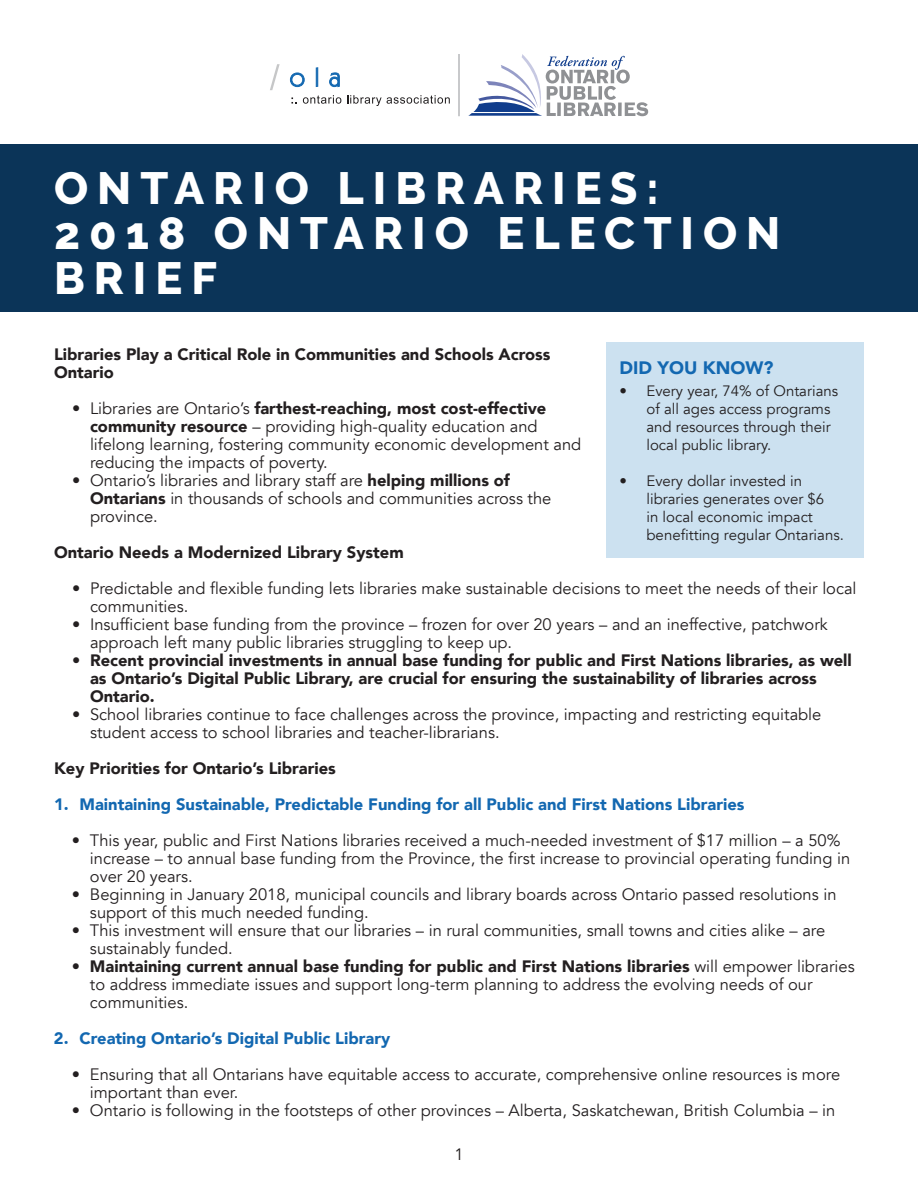
<style>
.page{position:relative;width:918px;height:1188px;background:#fff}
.page>*{position:absolute;margin:0;border:0;box-sizing:border-box;transform-origin:0 0}
.t1{font:800 45px/45px "Raleway";letter-spacing:.2em;color:#fff}
.t2{font:900 18px "Avenir";color:#1368b1}
.t3{font:16.5px/18px "Avenir";color:#231f20}
.t4{font:900 16.5px/18px "Avenir";color:#231f20}
.t5{font:900 16.5px "Avenir";color:#1368b1}
.t6{font:15px/18px "Avenir";color:#231f20}
.s1{font-weight:900}
.s2{font-weight:400}
</style>
<div class="page">
<div style="left:606px;top:342px;width:258px;height:216px;background:#cce1f0"></div>
<div style="left:0;top:144px;width:918px;height:167px;background:#0b3458"></div>
<svg style="left:468px;top:54px;width:180px;height:62px"></svg>
<svg style="left:290px;top:72px;width:15px;height:15px"></svg>
<hr style="left:316px;top:67px;width:2px;height:20px;background:#1368b1">
<svg style="left:329px;top:72px;width:11px;height:15px"></svg>
<svg style="left:270px;top:64px;width:10px;height:26px"></svg>
<svg style="left:291px;top:97px;width:6px;height:7px"></svg>
<svg style="left:303px;top:95px;width:38px;height:9px"></svg>
<svg style="left:347px;top:95px;width:103px;height:11px"></svg>
<hr style="left:459px;top:54px;width:1px;height:62px;background:#939598">
<h1 class="t1" style="left:54px;top:166px;width:728px">ONTARIO LIBRARIES:<br>2018 ONTARIO ELECTION<br>BRIEF</h1>
<p class="t4" style="left:54px;top:345px;width:498px">Libraries Play a Critical Role in Communities and Schools Across<br>Ontario</p>
<p class="t3" style="left:90px;top:400px;width:493px;text-indent:-18px">• Libraries are Ontario’s <span class="s1">farthest-reaching, most cost-effective community resource</span> – providing high-quality education and lifelong learning, fostering community economic development and reducing the impacts of poverty.</p>
<p class="t3" style="left:90px;top:472px;width:463px;text-indent:-18px">• Ontario’s libraries and library staff are <span class="s1">helping millions of<br>Ontarians</span> in thousands of schools and communities across the province.</p>
<p class="t4" style="left:54px;top:543px;width:351px">Ontario Needs a Modernized Library System</p>
<p class="t3" style="left:90px;top:580px;width:768px;text-indent:-18px">• Predictable and flexible funding lets libraries make sustainable decisions to meet the needs of their local communities.</p>
<p class="t3" style="left:90px;top:616px;width:739px;text-indent:-18px">• Insufficient base funding from the province – frozen for over 20 years – and an ineffective, patchwork approach left many public libraries struggling to keep up.</p>
<p class="t4" style="left:90px;top:651px;width:763px;text-indent:-18px"><span class="s2">•</span> Recent provincial investments in annual base funding for public and First Nations libraries, as well as Ontario’s Digital Public Library, are crucial for ensuring the sustainability of libraries across<br>Ontario.</p>
<p class="t3" style="left:90px;top:706px;width:733px;text-indent:-18px">• School libraries continue to face challenges across the province, impacting and restricting equitable student access to school libraries and teacher-librarians.</p>
<p class="t4" style="left:54px;top:759px;width:283px">Key Priorities for Ontario’s Libraries</p>
<p class="t5" style="left:54px;top:790px;width:692px">1. Maintaining Sustainable, Predictable Funding for all Public and First Nations Libraries</p>
<p class="t3" style="left:90px;top:832px;width:762px;text-indent:-18px">• This year, public and First Nations libraries received a much-needed investment of $17 million – a 50% increase – to annual base funding from the Province, the first increase to provincial operating funding in over 20 years.</p>
<p class="t3" style="left:90px;top:886px;width:748px;text-indent:-18px">• Beginning in January 2018, municipal councils and library boards across Ontario passed resolutions in support of this much needed funding.</p>
<p class="t3" style="left:90px;top:922px;width:737px;text-indent:-18px">• This investment will ensure that our libraries – in rural communities, small towns and cities alike – are sustainably funded.</p>
<p class="t3" style="left:90px;top:958px;width:766px;text-indent:-18px">• <span class="s1">Maintaining current annual base funding for public and First Nations libraries</span> will empower libraries to address immediate issues and support long-term planning to address the evolving needs of our communities.</p>
<p class="t5" style="left:54px;top:1024px;width:338px">2. Creating Ontario’s Digital Public Library</p>
<p class="t3" style="left:90px;top:1066px;width:752px;text-indent:-18px">• Ensuring that all Ontarians have equitable access to accurate, comprehensive online resources is more important than ever.</p>
<p class="t3" style="left:72px;top:1102px;width:765px">• Ontario is following in the footsteps of other provinces – Alberta, Saskatchewan, British Columbia – in</p>
<p class="t2" style="left:620px;top:352px;width:155px">DID YOU KNOW?</p>
<p class="t6" style="left:646px;top:382px;width:193px;text-indent:-27px">• Every year, 74% of Ontarians of all ages access programs and resources through their local public library.</p>
<p class="t6" style="left:646px;top:472px;width:199px;text-indent:-27px">• Every dollar invested in libraries generates over $6<br>in local economic impact benefitting regular Ontarians.</p>
<p class="t3" style="left:454px;top:1145px;width:11px">1</p>
</div>
